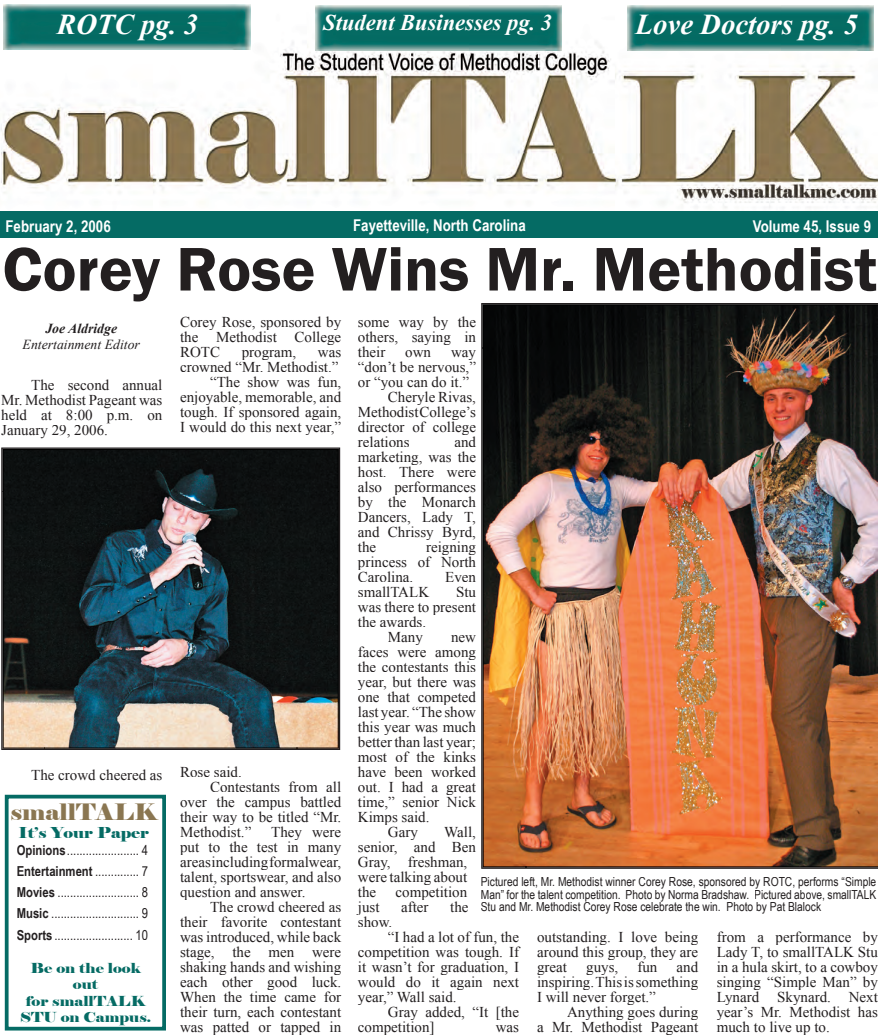
<style>
.page{position:relative;width:878px;height:1035px;background:#fff}
.page>*{position:absolute;margin:0;border:0;box-sizing:border-box;transform-origin:0 0}
.t1{font:600 63.75px "Franklin Gothic";color:#231f20}
.t2{font:italic 700 28.75px "Times New Roman";color:#fff}
.t3{font:italic 700 22.5px "Times New Roman";color:#fff}
.t4{font:22.5px "Elephant";color:#8a7651;scale:1.09 1}
.t5{font:700 16.25px "Arial Narrow";color:#fff}
.t6{font:15px/15px "Times New Roman";color:#231f20;text-align:justify}
.t7{font:15px "Elephant";color:#056b64;scale:1.13 1}
.t8{font:13.75px/21.2px "Arial Narrow";color:#231f20;text-align:justify}
.t9{font:13.75px/16.5px "Elephant";color:#056b64;text-align:center;scale:1.13 1}
.t10{font:italic 13.75px/16.2px "Times New Roman";color:#231f20;text-align:center}
.t11{font:12.5px/12.5px "Arial Narrow";color:#231f20;text-align:justify}
.s1{font-weight:700}
</style>
<div class="page">
<img style="left:0;top:4px;width:878px;height:208px">
<div style="left:0;top:212px;width:878px;height:26px;background:#056b64"></div>
<img style="left:3px;top:4px;width:247px;height:45px">
<img style="left:627px;top:5px;width:246px;height:45px">
<img style="left:315px;top:5px;width:247px;height:45px">
<svg style="left:5px;top:795px;width:161px;height:236px"></svg>
<img style="left:481px;top:303px;width:397px;height:566px">
<img style="left:482px;top:304px;width:396px;height:44px">
<img style="left:482px;top:347px;width:44px;height:521px">
<img style="left:525px;top:824px;width:353px;height:44px">
<svg style="left:1px;top:448px;width:339px;height:302px;background:#26363d"></svg>
<img style="left:2px;top:449px;width:337px;height:43px">
<img style="left:2px;top:491px;width:43px;height:258px">
<img style="left:296px;top:491px;width:43px;height:258px">
<img style="left:44px;top:706px;width:253px;height:43px">
<p class="t2" style="left:57px;top:5px;width:143px">ROTC pg. 3</p>
<p class="t3" style="left:323px;top:7px;width:230px">Student Businesses pg. 3</p>
<p class="t2" style="left:635px;top:5px;width:223px">Love Doctors pg. 5</p>
<p class="t5" style="left:6px;top:213px;width:107px">February 2, 2006</p>
<p class="t5" style="left:353px;top:213px;width:174px">Fayetteville, North Carolina</p>
<p class="t5" style="left:752px;top:213px;width:120px">Volume 45, Issue 9</p>
<p class="t1" style="left:2px;top:230px;width:876px">Corey Rose Wins Mr. Methodist</p>
<p class="t10" style="left:23px;top:320px;width:119px"><span class="s1">Joe Aldridge<br></span>Entertainment Editor</p>
<p class="t6" style="left:1px;top:378px;width:163px;text-indent:30px">The second annual Mr. Methodist Pageant was held at 8:00 p.m. on January 29, 2006.</p>
<p class="t6" style="left:31px;top:768px;width:133px">The crowd cheered as</p>
<p class="t4" style="left:10px;top:798px;width:136px">smallTALK</p>
<p class="t7" style="left:19px;top:823px;width:117px">It’s Your Paper</p>
<p class="t8" style="left:17px;top:839px;width:133px"><span class="s1">Opinions</span> ....................... 4<br><span class="s1">Entertainment</span> .............. 7<br><span class="s1">Movies</span> .......................... 8<br><span class="s1">Music</span> ............................ 9<br><span class="s1">Sports</span> ......................... 10</p>
<p class="t9" style="left:20px;top:960px;width:117px">Be on the look out<br>for smallTALK<br>STU on Campus.</p>
<p class="t6" style="left:180px;top:314px;width:163px">Corey Rose, sponsored by the Methodist College ROTC</p>
<p class="t6" style="left:180px;top:344px;width:163px;text-align:right">was<br>crowned “Mr. Methodist.” “The show was fun, enjoyable, memorable, and tough. If sponsored again,<br>I would do this next year,”</p>
<p class="t6" style="left:242px;top:344px;width:56px">program,</p>
<p class="t6" style="left:180px;top:764px;width:63px">Rose said.</p>
<p class="t6" style="left:210px;top:779px;width:133px">Contestants from all</p>
<p class="t6" style="left:180px;top:794px;width:163px">over the campus battled</p>
<p class="t6" style="left:180px;top:809px;width:163px">their way to be titled “Mr.</p>
<p class="t6" style="left:180px;top:824px;width:73px">Methodist.”</p>
<p class="t6" style="left:271px;top:824px;width:72px">They were</p>
<p class="t6" style="left:180px;top:839px;width:163px">put to the test in many</p>
<p class="t6" style="left:180px;top:854px;width:163px">areas including formalwear,</p>
<p class="t6" style="left:180px;top:869px;width:163px">talent, sportswear, and also</p>
<p class="t6" style="left:180px;top:884px;width:127px">question and answer.</p>
<p class="t6" style="left:210px;top:899px;width:133px">The crowd cheered as</p>
<p class="t6" style="left:180px;top:914px;width:163px">their favorite contestant</p>
<p class="t6" style="left:180px;top:929px;width:163px">was introduced, while back</p>
<p class="t6" style="left:180px;top:944px;width:163px">stage, the men were</p>
<p class="t6" style="left:180px;top:959px;width:163px">shaking hands and wishing</p>
<p class="t6" style="left:180px;top:974px;width:163px">each other good luck.</p>
<p class="t6" style="left:180px;top:989px;width:163px">When the time came for</p>
<p class="t6" style="left:180px;top:1004px;width:163px">their turn, each contestant</p>
<p class="t6" style="left:180px;top:1019px;width:163px">was patted or tapped in</p>
<p class="t6" style="left:358px;top:314px;width:120px">some way by the others, saying in their</p>
<p class="t6" style="left:405px;top:344px;width:27px">own</p>
<p class="t6" style="left:451px;top:344px;width:26px">way</p>
<p class="t6" style="left:358px;top:359px;width:120px">“don’t be nervous,”</p>
<p class="t6" style="left:358px;top:374px;width:113px">or “you can do it.”</p>
<p class="t6" style="left:388px;top:389px;width:90px">Cheryle Rivas,</p>
<p class="t6" style="left:358px;top:404px;width:120px">Methodist College’s</p>
<p class="t6" style="left:358px;top:419px;width:120px">director of college</p>
<p class="t6" style="left:358px;top:434px;width:53px">relations</p>
<p class="t6" style="left:358px;top:434px;width:120px;text-indent:96px">and marketing, was the host. There were also performances by the Monarch Dancers, Lady T, and Chrissy Byrd, the</p>
<p class="t6" style="left:358px;top:539px;width:120px;text-indent:68px">reigning princess of North Carolina.</p>
<p class="t6" style="left:445px;top:569px;width:32px">Even</p>
<p class="t6" style="left:358px;top:584px;width:73px">smallTALK</p>
<p class="t6" style="left:456px;top:584px;width:22px">Stu</p>
<p class="t6" style="left:358px;top:599px;width:120px">was there to present</p>
<p class="t6" style="left:358px;top:614px;width:70px">the awards.</p>
<p class="t6" style="left:388px;top:629px;width:36px">Many</p>
<p class="t6" style="left:451px;top:629px;width:26px">new</p>
<p class="t6" style="left:358px;top:644px;width:120px">faces were among</p>
<p class="t6" style="left:358px;top:659px;width:120px">the contestants this</p>
<p class="t6" style="left:358px;top:674px;width:120px">year, but there was</p>
<p class="t6" style="left:358px;top:689px;width:120px">one that competed</p>
<p class="t6" style="left:358px;top:704px;width:120px">last year. “The show</p>
<p class="t6" style="left:358px;top:719px;width:120px">this year was much</p>
<p class="t6" style="left:358px;top:734px;width:120px">better than last year;</p>
<p class="t6" style="left:358px;top:749px;width:120px">most of the kinks</p>
<p class="t6" style="left:358px;top:764px;width:120px">have been worked</p>
<p class="t6" style="left:358px;top:779px;width:120px">out. I had a great</p>
<p class="t6" style="left:358px;top:794px;width:120px">time,” senior Nick</p>
<p class="t6" style="left:358px;top:809px;width:73px">Kimps said.</p>
<p class="t6" style="left:388px;top:824px;width:31px">Gary</p>
<p class="t6" style="left:358px;top:824px;width:120px;text-align:left;text-indent:86px">Wall, senior, and Ben<br>Gray, freshman, were talking about the</p>
<p class="t11" style="left:481px;top:875px;width:397px">Pictured left, Mr. Methodist winner Corey Rose, sponsored by ROTC, performs “Simple Man” for the talent competition. Photo by Norma Bradshaw. Pictured above, smallTALK Stu and Mr. Methodist Corey Rose celebrate the win. Photo by Pat Blalock</p>
<p class="t6" style="left:395px;top:884px;width:73px">competition</p>
<p class="t6" style="left:358px;top:899px;width:23px">just</p>
<p class="t6" style="left:401px;top:899px;width:29px">after</p>
<p class="t6" style="left:450px;top:899px;width:20px">the</p>
<p class="t6" style="left:358px;top:914px;width:36px">show.</p>
<p class="t6" style="left:388px;top:929px;width:133px">“I had a lot of fun, the</p>
<p class="t6" style="left:358px;top:944px;width:163px">competition was tough. If</p>
<p class="t6" style="left:358px;top:959px;width:163px">it wasn’t for graduation, I</p>
<p class="t6" style="left:358px;top:974px;width:163px">would do it again next</p>
<p class="t6" style="left:358px;top:989px;width:100px">year,” Wall said.</p>
<p class="t6" style="left:388px;top:1004px;width:133px">Gray added, “It [the</p>
<p class="t6" style="left:358px;top:1019px;width:78px">competition]</p>
<p class="t6" style="left:495px;top:1019px;width:25px">was</p>
<p class="t6" style="left:537px;top:929px;width:163px">outstanding. I love being around this group, they are great</p>
<p class="t6" style="left:716px;top:929px;width:163px">from a performance by Lady T, to smallTALK Stu in a hula skirt, to a cowboy singing “Simple Man” by Lynard Skynard. Next year’s Mr. Methodist has much to live up to.</p>
<p class="t6" style="left:586px;top:959px;width:34px">guys,</p>
<p class="t6" style="left:637px;top:959px;width:21px">fun</p>
<p class="t6" style="left:676px;top:959px;width:23px">and</p>
<p class="t6" style="left:537px;top:974px;width:163px">inspiring. This is something</p>
<p class="t6" style="left:537px;top:989px;width:120px">I will never forget.”</p>
<p class="t6" style="left:567px;top:1004px;width:133px">Anything goes during</p>
<p class="t6" style="left:537px;top:1019px;width:163px">a Mr. Methodist Pageant</p>
</div>
